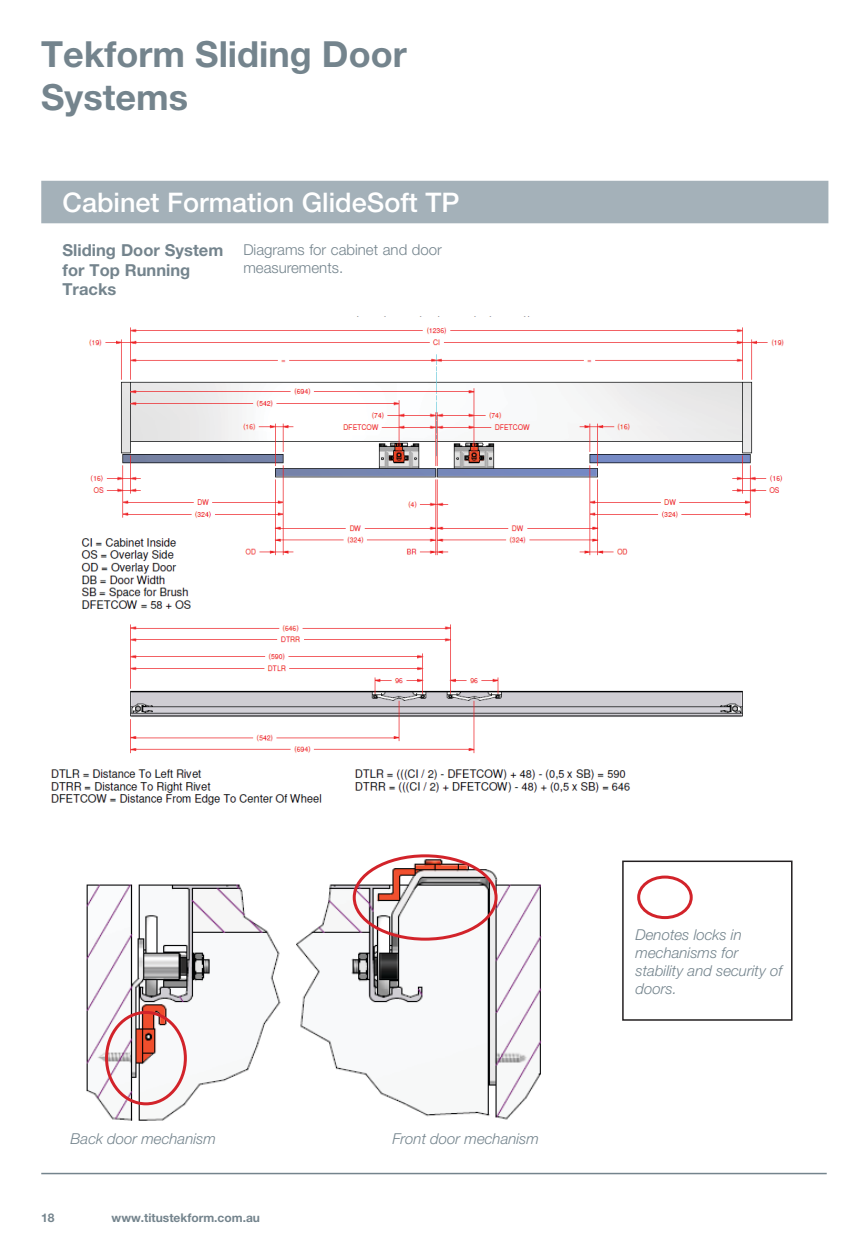
<style>
.page{position:relative;width:868px;height:1238px;background:#fff}
.page>*{position:absolute;margin:0;border:0;box-sizing:border-box;transform-origin:0 0}
.t1{font:700 36px "Helvetica Neue LT Pro";color:#74848d}
.Subhead{font:500 27px "Helvetica Neue LT Pro";color:#fff}
.Intro_Subhead{font:700 16.5px/19.5px "Helvetica Neue LT Pro";color:#74848d}
.t2{font:italic 300 15px/18px "Helvetica Neue LT Pro";color:#74848d}
.Intro_Body{font:300 15px/18px "Helvetica Neue LT Pro";color:#74848d}
.t3{font:700 12px "Helvetica Neue LT Pro";color:#74848d}
</style>
<div class="page">
<hr style="left:41px;top:1172px;width:785px;height:2px;background:#74848d">
<div style="left:41px;top:181px;width:787px;height:42px;background:#a4b1b9"></div>
<img style="left:51px;top:327px;width:733px;height:479px">
<img style="left:86px;top:854px;width:456px;height:267px">
<div style="left:352px;top:854px;width:145px;height:86px;border:3px solid #d2232a;border-radius:50%"></div>
<div style="left:105px;top:1010px;width:82px;height:95px;border:3px solid #d2232a;border-radius:50%"></div>
<div style="left:622px;top:860px;width:170px;height:160px;border:2px solid #231f20"></div>
<div style="left:637px;top:875px;width:55px;height:44px;border:3px solid #d2232a;border-radius:50%"></div>
<p class="t1" style="left:41px;top:32px;width:367px">Tekform Sliding Door</p>
<p class="t1" style="left:41px;top:75px;width:148px">Systems</p>
<p class="Subhead" style="left:63px;top:186px;width:398px">Cabinet Formation GlideSoft TP</p>
<p class="Intro_Subhead" style="left:63px;top:240px;width:162px">Sliding Door System for Top Running<br>Tracks</p>
<p class="Intro_Body" style="left:243px;top:241px;width:200px">Diagrams for cabinet and door measurements.</p>
<p class="t2" style="left:70px;top:1129px;width:147px">Back door mechanism</p>
<p class="t2" style="left:392px;top:1129px;width:148px">Front door mechanism</p>
<p class="t3" style="left:41px;top:1210px;width:15px">18</p>
<p class="t3" style="left:112px;top:1210px;width:150px">www.titustekform.com.au</p>
<p class="t2" style="left:635px;top:925px;width:148px">Denotes locks in mechanisms for stability and security of doors.</p>
</div>
